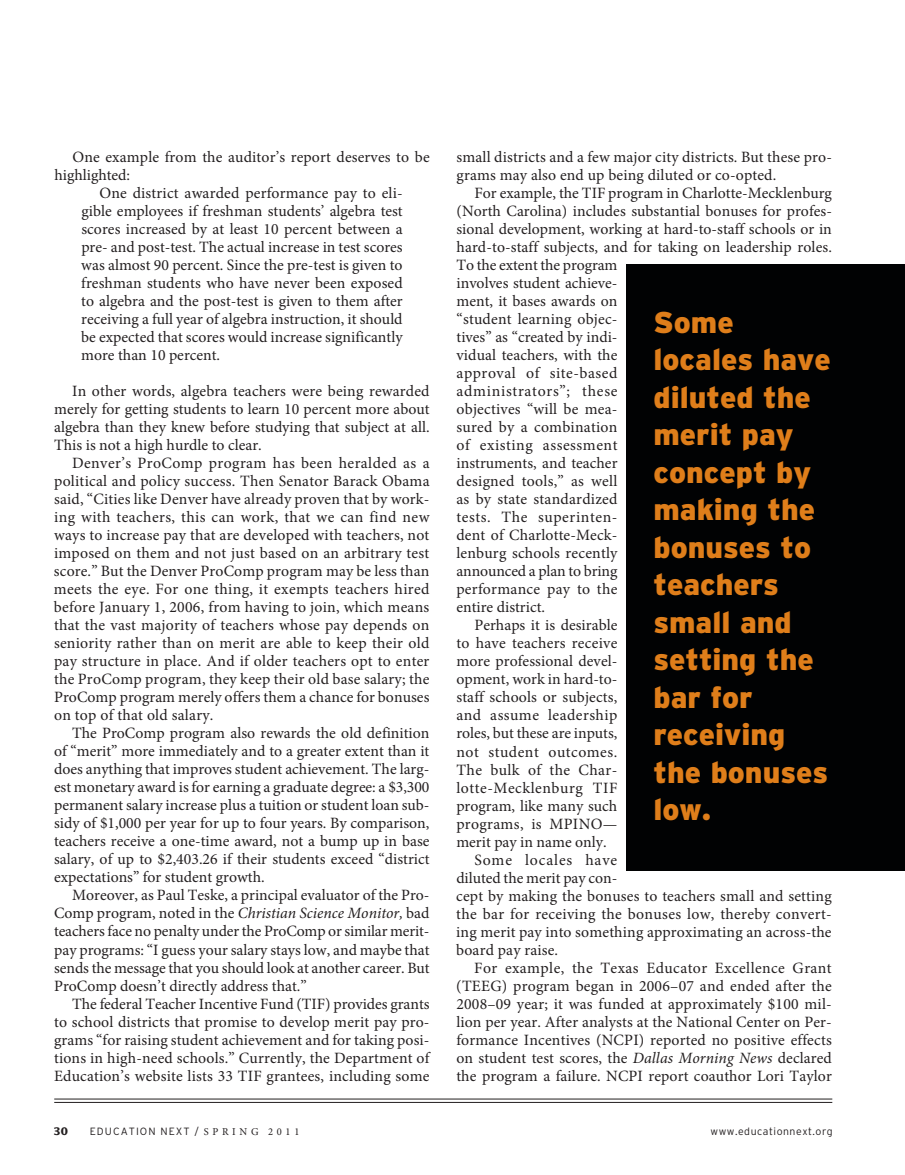
<style>
.page{position:relative;width:905px;height:1175px;background:#fff}
.page>*{position:absolute;margin:0;border:0;box-sizing:border-box;transform-origin:0 0}
.t1{font:900 30px/37.5px "Interstate";color:#df7e1a}
.t2{font:15.75px/18px "Minion Pro";letter-spacing:.005em;color:#231f20;text-align:justify}
.t3{font:15.75px "Minion Pro";letter-spacing:.035em;color:#231f20}
.t4{font:15.75px "Minion Pro";letter-spacing:.025em;color:#231f20}
.t5{font:15.75px "Minion Pro";letter-spacing:.03em;color:#231f20}
.t6{font:15.75px "Minion Pro";letter-spacing:.045em;color:#231f20}
.t7{font:15.75px "Minion Pro";letter-spacing:.055em;color:#231f20}
.t8{font:300 10.5px "Interstate";letter-spacing:.1em;color:#231f20}
.t9{font:300 10.5px "Interstate";letter-spacing:.05em;color:#231f20}
.t10{font:700 10.5px "Lucida";color:#231f20}
.s1{font-style:italic}
.s2{font-family:"Minion Pro";font-weight:400}
</style>
<div class="page">
<hr style="left:54px;top:1102px;width:778px;height:1px;background:#231f20">
<hr style="left:54px;top:1098px;width:778px;height:1px;background:#231f20">
<div style="left:627px;top:265px;width:277px;height:606px;background:#010203"></div>
<p class="t2" style="left:72px;top:148px;width:359px">One example from the auditor’s report deserves to be</p>
<p class="t2" style="left:54px;top:166px;width:77px">highlighted:</p>
<p class="t2" style="left:99px;top:184px;width:305px">One district awarded performance pay to eli-</p>
<p class="t2" style="left:81px;top:202px;width:323px">gible employees if freshman students’ algebra test</p>
<p class="t2" style="left:81px;top:220px;width:323px">scores increased by at least 10 percent between a</p>
<p class="t2" style="left:81px;top:238px;width:323px">pre- and post-test. The actual increase in test scores</p>
<p class="t2" style="left:81px;top:256px;width:323px">was almost 90 percent. Since the pre-test is given to</p>
<p class="t2" style="left:81px;top:274px;width:323px">freshman students who have never been exposed</p>
<p class="t2" style="left:81px;top:292px;width:323px">to algebra and the post-test is given to them after</p>
<p class="t2" style="left:81px;top:310px;width:323px">receiving a full year of algebra instruction, it should</p>
<p class="t2" style="left:81px;top:328px;width:323px">be expected that scores would increase significantly</p>
<p class="t2" style="left:81px;top:346px;width:140px">more than 10 percent.</p>
<p class="t2" style="left:54px;top:382px;width:377px;text-indent:18px">In other words, algebra teachers were being rewarded merely for getting students to learn 10 percent more about algebra than they knew before studying that subject at all.<br>This is not a high hurdle to clear.</p>
<p class="t2" style="left:54px;top:454px;width:377px;text-indent:18px">Denver’s ProComp program has been heralded as a political and policy success. Then Senator Barack Obama said, “Cities like Denver have already proven that by work&shy;ing with teachers, this can work, that we can find new ways to increase pay that are developed with teachers, not imposed on them and not just based on an arbitrary test score.” But the Denver ProComp program may be less than meets the eye. For one thing, it exempts teachers hired before January 1, 2006, from having to join, which means that the vast majority of teachers whose pay depends on seniority rather than on merit are able to keep their old pay structure in place. And if older teachers opt to enter the ProComp program, they keep their old base salary; the ProComp program merely offers them a chance for bonuses on top of that old salary.</p>
<p class="t2" style="left:54px;top:724px;width:377px;text-indent:18px">The ProComp program also rewards the old definition of “merit” more immediately and to a greater extent than it does anything that improves student achievement. The larg&shy;est monetary award is for earning a graduate degree: a $3,300 permanent salary increase plus a tuition or student loan sub&shy;sidy of $1,000 per year for up to four years. By comparison, teachers receive a one-time award, not a bump up in base salary, of up to $2,403.26 if their students exceed “district expectations” for student growth.</p>
<p class="t2" style="left:54px;top:886px;width:377px;text-indent:18px">Moreover, as Paul Teske, a principal evaluator of the Pro-Comp program, noted in the <span class="s1">Christian Science Monitor,</span> bad teachers face no penalty under the ProComp or similar merit&shy;pay programs: “I guess your salary stays low, and maybe that sends the message that you should look at another career. But ProComp doesn’t directly address that.”</p>
<p class="t2" style="left:54px;top:994px;width:377px;text-indent:18px">The federal Teacher Incentive Fund (TIF) provides grants to school districts that promise to develop merit pay pro&shy;grams “for raising student achievement and for taking posi&shy;tions in high-need schools.” Currently, the Department of Education’s website lists 33 TIF grantees, including some</p>
<p class="t2" style="left:456px;top:148px;width:377px">small districts and a few major city districts. But these pro&shy;grams may also end up being diluted or co-opted.</p>
<p class="t2" style="left:474px;top:184px;width:359px">For example, the TIF program in Charlotte-Mecklenburg</p>
<p class="t2" style="left:456px;top:202px;width:377px">(North Carolina) includes substantial bonuses for profes-</p>
<p class="t2" style="left:456px;top:220px;width:377px">sional development, working at hard-to-staff schools or in</p>
<p class="t2" style="left:456px;top:238px;width:377px">hard-to-staff subjects, and for taking on leadership roles.</p>
<p class="t2" style="left:456px;top:256px;width:162px">To the extent the program</p>
<p class="t2" style="left:456px;top:274px;width:162px">involves student achieve-</p>
<p class="t2" style="left:456px;top:292px;width:162px">ment, it bases awards on</p>
<p class="t2" style="left:456px;top:310px;width:162px">“student learning objec-</p>
<p class="t2" style="left:456px;top:328px;width:162px">tives” as “created by indi-</p>
<p class="t2" style="left:456px;top:346px;width:162px">vidual teachers, with the</p>
<p class="t3" style="left:456px;top:363px;width:162px">approval of site-based</p>
<p class="t6" style="left:456px;top:381px;width:162px">administrators”; these</p>
<p class="t2" style="left:456px;top:400px;width:162px">objectives “will be mea-</p>
<p class="t2" style="left:456px;top:418px;width:162px">sured by a combination</p>
<p class="t3" style="left:456px;top:435px;width:162px">of existing assessment</p>
<p class="t2" style="left:456px;top:454px;width:162px">instruments, and teacher</p>
<p class="t2" style="left:456px;top:472px;width:162px">designed tools,” as well</p>
<p class="t2" style="left:456px;top:490px;width:162px">as by state standardized</p>
<p class="t3" style="left:456px;top:507px;width:162px">tests. The superinten-</p>
<p class="t2" style="left:456px;top:526px;width:162px">dent of Charlotte-Meck-</p>
<p class="t2" style="left:456px;top:544px;width:162px">lenburg schools recently</p>
<p class="t2" style="left:456px;top:562px;width:162px">announced a plan to bring</p>
<p class="t2" style="left:456px;top:580px;width:162px">performance pay to the</p>
<p class="t2" style="left:456px;top:598px;width:90px">entire district.</p>
<p class="t2" style="left:474px;top:616px;width:144px">Perhaps it is desirable</p>
<p class="t2" style="left:456px;top:634px;width:162px">to have teachers receive</p>
<p class="t2" style="left:456px;top:652px;width:162px">more professional devel-</p>
<p class="t2" style="left:456px;top:670px;width:162px">opment, work in hard-to-</p>
<p class="t2" style="left:456px;top:688px;width:162px">staff schools or subjects,</p>
<p class="t5" style="left:456px;top:705px;width:162px">and assume leadership</p>
<p class="t2" style="left:456px;top:724px;width:162px">roles, but these are inputs,</p>
<p class="t5" style="left:456px;top:741px;width:162px">not student outcomes.</p>
<p class="t4" style="left:456px;top:759px;width:162px">The bulk of the Char-</p>
<p class="t3" style="left:456px;top:777px;width:162px">lotte-Mecklenburg TIF</p>
<p class="t2" style="left:456px;top:796px;width:162px">program, like many such</p>
<p class="t2" style="left:456px;top:814px;width:162px">programs, is MPINO—</p>
<p class="t2" style="left:456px;top:832px;width:152px">merit pay in name only.</p>
<p class="t7" style="left:474px;top:849px;width:144px">Some locales have</p>
<p class="t2" style="left:456px;top:868px;width:162px">diluted the merit pay con-</p>
<p class="t2" style="left:456px;top:886px;width:377px">cept by making the bonuses to teachers small and setting</p>
<p class="t2" style="left:456px;top:904px;width:377px">the bar for receiving the bonuses low, thereby convert-</p>
<p class="t2" style="left:456px;top:922px;width:377px">ing merit pay into something approximating an across-the</p>
<p class="t2" style="left:456px;top:940px;width:103px">board pay raise.</p>
<p class="t4" style="left:474px;top:957px;width:359px">For example, the Texas Educator Excellence Grant</p>
<p class="t2" style="left:456px;top:976px;width:377px">(TEEG) program began in 2006–07 and ended after the</p>
<p class="t2" style="left:456px;top:994px;width:377px">2008–09 year; it was funded at approximately $100 mil-</p>
<p class="t2" style="left:456px;top:1012px;width:377px">lion per year. After analysts at the National Center on Per-</p>
<p class="t2" style="left:456px;top:1030px;width:377px">formance Incentives (NCPI) reported no positive effects</p>
<p class="t2" style="left:456px;top:1048px;width:377px">on student test scores, the <span class="s1">Dallas Morning News</span> declared</p>
<p class="t2" style="left:456px;top:1066px;width:377px">the program a failure. NCPI report coauthor Lori Taylor</p>
<h1 class="t1" style="left:653px;top:303px;width:179px">Some locales have diluted the merit pay concept by making the bonuses to teachers small and setting the bar for receiving the bonuses low.</h1>
<p class="t10" style="left:54px;top:1124px;width:16px">30</p>
<p class="t8" style="left:90px;top:1125px;width:211px">EDUCATION NEXT / <span class="s2">S P R I N G 2 0 1 1</span></p>
<p class="t9" style="left:710px;top:1125px;width:124px">www.educationnext.org</p>
</div>
